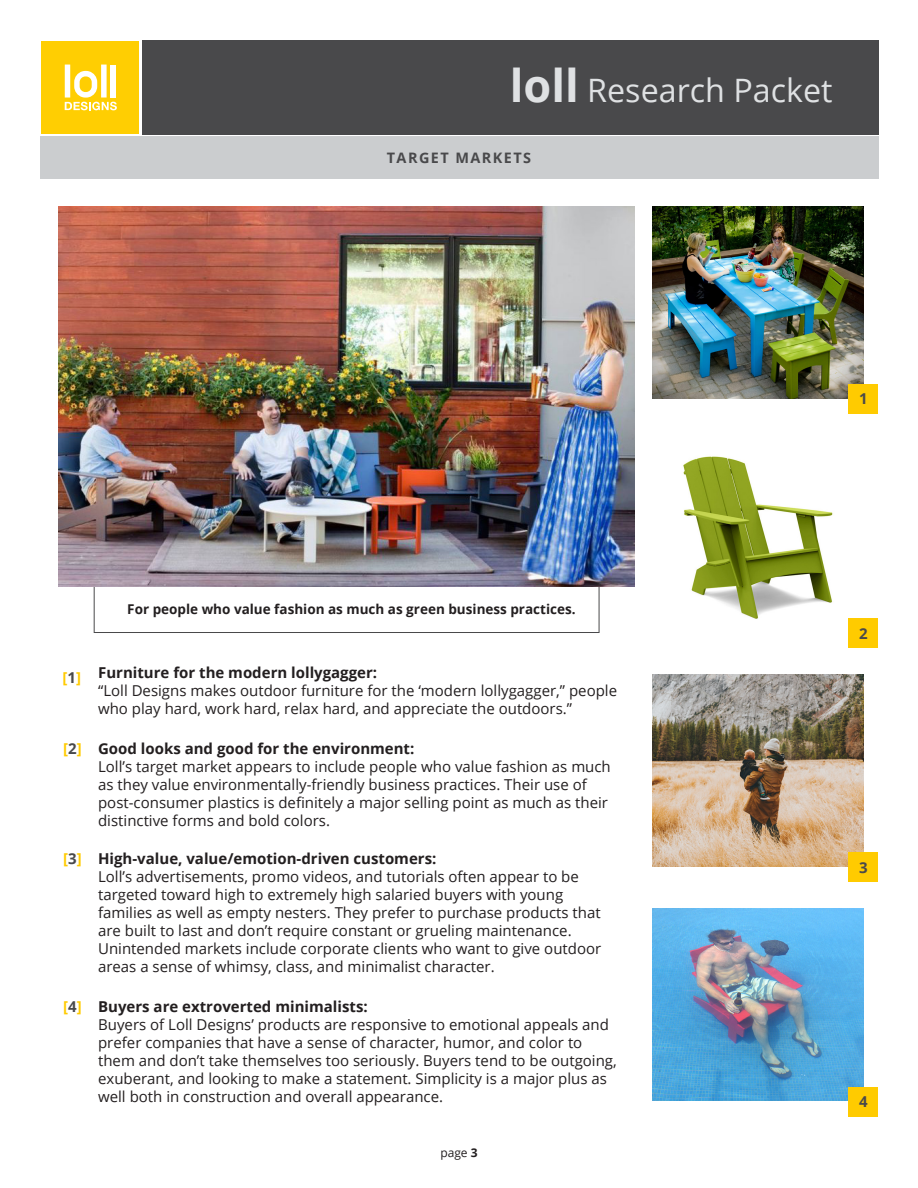
<style>
.page{position:relative;width:918px;height:1188px;background:#fff}
.page>*{position:absolute;margin:0;border:0;box-sizing:border-box;transform-origin:0 0}
.t1{font:32.25px "Open Sans";color:#dfe1e3}
.t2{font:15px/18px "Open Sans";color:#231f20}
.t3{font:700 15px "Open Sans";color:#231f20}
.t4{font:700 15px "Open Sans";color:#ffcb00}
.t5{font:700 15px "Open Sans";color:#49494b}
.t6{font:700 14.4px "Open Sans";letter-spacing:.1em;color:#49494b}
.t7{font:700 13.5px "Open Sans";color:#231f20}
.t8{font:12px "Open Sans";color:#231f20}
.s1{font-weight:700;font-size:45px}
.s2{color:#49494b}
.s3{font-weight:700}
</style>
<div class="page">
<div style="left:41px;top:41px;width:98px;height:92px;background:#ffce02"></div>
<div style="left:101px;top:65px;width:6px;height:33px;background:#fff"></div>
<div style="left:65px;top:65px;width:5px;height:33px;background:#fff"></div>
<div style="left:111px;top:65px;width:5px;height:33px;background:#fff"></div>
<svg style="left:65px;top:71px;width:52px;height:39px"></svg>
<div style="left:142px;top:40px;width:736px;height:94px;background:#49494b"></div>
<div style="left:40px;top:137px;width:838px;height:42px;background:#cbcdcf"></div>
<img style="left:683px;top:456px;width:166px;height:177px">
<div style="left:849px;top:618px;width:29px;height:30px;background:#ffcb00"></div>
<img style="left:653px;top:674px;width:210px;height:193px">
<div style="left:849px;top:853px;width:29px;height:29px;background:#ffcb00"></div>
<img style="left:653px;top:206px;width:210px;height:193px">
<div style="left:849px;top:384px;width:29px;height:30px;background:#ffcb00"></div>
<div style="left:94px;top:585px;width:505px;height:48px;border:1px solid #49494b"></div>
<img style="left:653px;top:908px;width:210px;height:193px">
<div style="left:849px;top:1087px;width:29px;height:29px;background:#ffcb00"></div>
<img style="left:59px;top:206px;width:576px;height:381px">
<p class="t1" style="left:510px;top:68px;width:324px"><span class="s1">loll</span> Research Packet</p>
<p class="t6" style="left:387px;top:147px;width:146px">TARGET MARKETS</p>
<p class="t7" style="left:127px;top:599px;width:450px">For people who value fashion as much as green business practices.</p>
<p class="t4" style="left:63px;top:667px;width:20px">[<span class="s2">1</span>]</p>
<p class="t3" style="left:98px;top:662px;width:281px">Furniture for the modern lollygagger:</p>
<p class="t2" style="left:98px;top:681px;width:521px">“Loll Designs makes outdoor furniture for the ‘modern lollygagger,” people who play hard, work hard, relax hard, and appreciate the outdoors.”</p>
<p class="t3" style="left:98px;top:738px;width:318px">Good looks and good for the environment:</p>
<p class="t2" style="left:98px;top:757px;width:514px">Loll’s target market appears to include people who value fashion as much as they value environmentally-friendly business practices. Their use of post-consumer plastics is definitely a major selling point as much as their distinctive forms and bold colors.</p>
<p class="t4" style="left:63px;top:738px;width:20px">[<span class="s2">2</span>]</p>
<p class="t4" style="left:63px;top:848px;width:20px">[<span class="s2">3</span>]</p>
<p class="t4" style="left:63px;top:996px;width:20px">[<span class="s2">4</span>]</p>
<p class="t3" style="left:98px;top:848px;width:340px">High-value, value/emotion-driven customers:</p>
<p class="t2" style="left:98px;top:867px;width:505px">Loll’s advertisements, promo videos, and tutorials often appear to be targeted toward high to extremely high salaried buyers with young families as well as empty nesters. They prefer to purchase products that are built to last and don’t require constant or grueling maintenance.<br>Unintended markets include corporate clients who want to give outdoor areas a sense of whimsy, class, and minimalist character.</p>
<p class="t3" style="left:98px;top:996px;width:271px">Buyers are extroverted minimalists:</p>
<p class="t2" style="left:98px;top:1015px;width:520px">Buyers of Loll Designs’ products are responsive to emotional appeals and prefer companies that have a sense of character, humor, and color to them and don’t take themselves too seriously. Buyers tend to be outgoing, exuberant, and looking to make a statement. Simplicity is a major plus as well both in construction and overall appearance.</p>
<p class="t8" style="left:440px;top:1145px;width:39px">page <span class="s3">3</span></p>
<p class="t5" style="left:859px;top:388px;width:10px">1</p>
<p class="t5" style="left:859px;top:623px;width:10px">2</p>
<p class="t5" style="left:859px;top:857px;width:10px">3</p>
<p class="t5" style="left:859px;top:1091px;width:10px">4</p>
</div>
